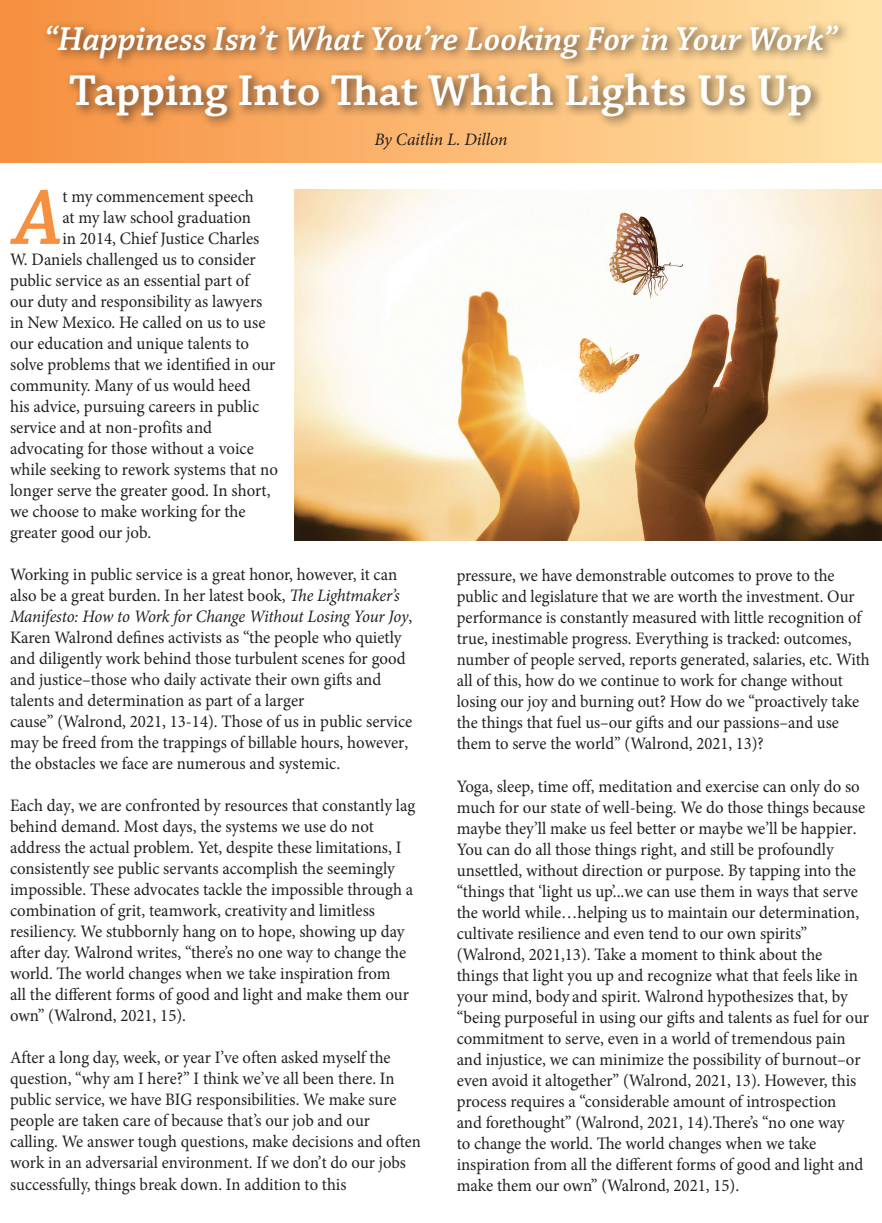
<style>
.page{position:relative;width:882px;height:1223px;background:#fff}
.page>*{position:absolute;margin:0;border:0;box-sizing:border-box;transform-origin:0 0}
.t1{font:italic 600 82.08px "Chaparral Pro";color:#f68f3f;scale:.96 1}
.t2{font:600 45.5px "Chaparral Pro";color:#fff}
.t3{font:italic 600 35px "Chaparral Pro";color:#fff}
.t4{font:17.5px/21px "Minion Pro";color:#231f20;scale:.96 1}
.t5{font:17.5px/21px "Minion Pro";color:#231f20;scale:.95 1}
.t6{font:italic 17.5px "Minion Pro";letter-spacing:-.01em;color:#231f20}
.s1{font-style:italic}
</style>
<div class="page">
<div style="left:0;top:0;width:882px;height:163px;background:linear-gradient(to right,#f68e3d,#ffe4a9)"></div>
<div style="left:42px;top:20px;width:809px;height:109px;background:#231f20;opacity:.75"></div>
<img style="left:294px;top:189px;width:588px;height:352px">
<p class="t3" style="left:45px;top:19px;width:794px">“Happiness Isn’t What You’re Looking For in Your Work”</p>
<p class="t2" style="left:69px;top:64px;width:745px">Tapping Into That Which Lights Us Up</p>
<p class="t6" style="left:374px;top:127px;width:135px">By Caitlin L. Dillon</p>
<p class="t1" style="left:14px;top:171px;width:52px">A</p>
<p class="t4" style="left:62px;top:186px;width:201px">t my commencement speech</p>
<p class="t4" style="left:62px;top:207px;width:198px">at my law school graduation</p>
<p class="t4" style="left:62px;top:228px;width:207px">in 2014, Chief Justice Charles</p>
<p class="t4" style="left:10px;top:249px;width:257px">W. Daniels challenged us to consider</p>
<p class="t4" style="left:10px;top:270px;width:251px">public service as an essential part of</p>
<p class="t4" style="left:10px;top:291px;width:264px">our duty and responsibility as lawyers</p>
<p class="t4" style="left:10px;top:312px;width:268px">in New Mexico. He called on us to use</p>
<p class="t4" style="left:10px;top:333px;width:250px">our education and unique talents to</p>
<p class="t4" style="left:10px;top:354px;width:278px">solve problems that we identified in our</p>
<p class="t4" style="left:10px;top:375px;width:252px">community. Many of us would heed</p>
<p class="t4" style="left:10px;top:396px;width:261px">his advice, pursuing careers in public</p>
<p class="t4" style="left:10px;top:417px;width:212px">service and at non-profits and</p>
<p class="t4" style="left:10px;top:438px;width:255px">advocating for those without a voice</p>
<p class="t4" style="left:10px;top:459px;width:281px">while seeking to rework systems that no</p>
<p class="t4" style="left:10px;top:480px;width:273px">longer serve the greater good. In short,</p>
<p class="t4" style="left:10px;top:501px;width:247px">we choose to make working for the</p>
<p class="t4" style="left:10px;top:522px;width:149px">greater good our job.</p>
<p class="t4" style="left:10px;top:564px;width:421px">Working in public service is a great honor, however, it can also be a great burden. In her latest book, <span class="s1">The Lightmaker’s Manifesto: How to Work for Change Without Losing Your Joy</span>, Karen Walrond defines activists as “the people who quietly and diligently work behind those turbulent scenes for good and justice–those who daily activate their own gifts and talents and determination as part of a larger<br>cause” (Walrond, 2021, 13-14). Those of us in public service may be freed from the trappings of billable hours, however, the obstacles we face are numerous and systemic.</p>
<p class="t4" style="left:10px;top:795px;width:424px">Each day, we are confronted by resources that constantly lag behind demand. Most days, the systems we use do not address the actual problem. Yet, despite these limitations, I consistently see public servants accomplish the seemingly impossible. These advocates tackle the impossible through a combination of grit, teamwork, creativity and limitless resiliency. We stubbornly hang on to hope, showing up day after day. Walrond writes, “there’s no one way to change the world. The world changes when we take inspiration from<br>all the different forms of good and light and make them our own” (Walrond, 2021, 15).</p>
<p class="t5" style="left:10px;top:1047px;width:434px">After a long day, week, or year I’ve often asked myself the question, “why am I here?” I think we’ve all been there. In public service, we have BIG responsibilities. We make sure people are taken care of because that’s our job and our calling. We answer tough questions, make decisions and often work in an adversarial environment. If we don’t do our jobs successfully, things break down. In addition to this</p>
<p class="t5" style="left:457px;top:565px;width:436px">pressure, we have demonstrable outcomes to prove to the public and legislature that we are worth the investment. Our performance is constantly measured with little recognition of true, inestimable progress. Everything is tracked: outcomes, number of people served, reports generated, salaries, etc. With all of this, how do we continue to work for change without losing our joy and burning out? How do we “proactively take the things that fuel us–our gifts and our passions–and use them to serve the world” (Walrond, 2021, 13)?</p>
<p class="t4" style="left:457px;top:775px;width:431px">Yoga, sleep, time off, meditation and exercise can only do so much for our state of well-being. We do those things because maybe they’ll make us feel better or maybe we’ll be happier.<br>You can do all those things right, and still be profoundly unsettled, without direction or purpose. By tapping into the “things that ‘light us up’...we can use them in ways that serve the world while…helping us to maintain our determination, cultivate resilience and even tend to our own spirits” (Walrond, 2021,13). Take a moment to think about the<br>things that light you up and recognize what that feels like in your mind, body and spirit. Walrond hypothesizes that, by “being purposeful in using our gifts and talents as fuel for our commitment to serve, even in a world of tremendous pain and injustice, we can minimize the possibility of burnout–or even avoid it altogether” (Walrond, 2021, 13). However, this process requires a “considerable amount of introspection<br>and forethought” (Walrond, 2021, 14).There’s “no one way<br>to change the world. The world changes when we take inspiration from all the different forms of good and light and make them our own” (Walrond, 2021, 15).</p>
</div>
